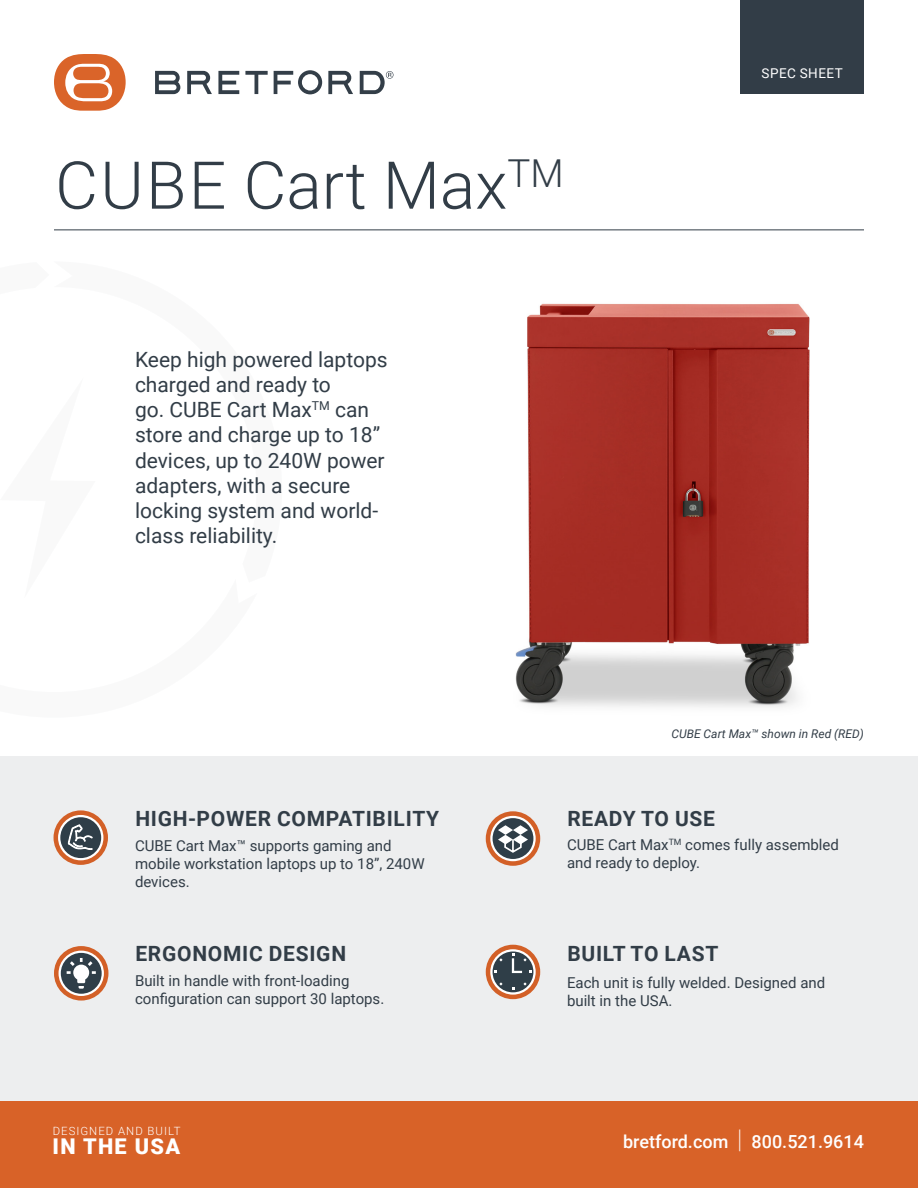
<style>
.page{position:relative;width:918px;height:1188px;background:#fff}
.page>*{position:absolute;margin:0;border:0;box-sizing:border-box;transform-origin:0 0}
.t1{font:300 66px "Roboto";letter-spacing:.01em;color:#323d47}
.t2{font:900 21.75px "Roboto";letter-spacing:.06em;color:#fff}
.t3{font:21px/25.2px "Roboto";color:#323d47}
.t4{font:700 21px "Roboto";letter-spacing:.035em;color:#323d47}
.t5{font:500 18px "Roboto";color:#fff}
.t6{font:15px/18px "Roboto";color:#323d47}
.t7{font:13.5px "Roboto";letter-spacing:.035em;color:#fff}
.t8{font:italic 12px "Roboto";color:#323d47}
.t9{font:300 11.4px "Roboto";letter-spacing:.09em;color:#fff}
.s1{font-weight:300;font-size:25.8px}
</style>
<div class="page">
<svg style="left:187px;top:71px;width:25px;height:23px"></svg>
<svg style="left:274px;top:70px;width:48px;height:24px"></svg>
<svg style="left:218px;top:71px;width:21px;height:23px"></svg>
<svg style="left:245px;top:71px;width:23px;height:23px"></svg>
<svg style="left:155px;top:71px;width:25px;height:23px"></svg>
<svg style="left:328px;top:71px;width:25px;height:23px"></svg>
<svg style="left:54px;top:54px;width:72px;height:57px"></svg>
<svg style="left:360px;top:71px;width:33px;height:23px"></svg>
<div style="left:740px;top:0;width:124px;height:94px;background:#323d47"></div>
<div style="left:0;top:756px;width:918px;height:346px;background:#edeeef"></div>
<hr style="left:54px;top:230px;width:810px;height:1px;background:#323d47">
<img style="left:515px;top:303px;width:295px;height:404px">
<svg style="left:54px;top:810px;width:54px;height:55px"></svg>
<svg style="left:58px;top:815px;width:45px;height:45px;background:#837976"></svg>
<div style="left:54px;top:946px;width:54px;height:55px;background:#d36027;border-radius:50%"></div>
<svg style="left:59px;top:951px;width:45px;height:45px"></svg>
<div style="left:486px;top:945px;width:54px;height:54px;background:#d36027;border-radius:50%"></div>
<svg style="left:490px;top:949px;width:46px;height:46px"></svg>
<div style="left:486px;top:811px;width:54px;height:55px;background:#d36027;border-radius:50%"></div>
<svg style="left:490px;top:816px;width:46px;height:45px"></svg>
<div style="left:0;top:1102px;width:918px;height:86px;background:#d86228"></div>
<hr style="left:717px;top:1106px;width:1px;height:37px;background:#fff">
<p class="t1" style="left:55px;top:139px;width:510px">CUBE Cart Max<sup>TM</sup></p>
<p class="t3" style="left:135px;top:346px;width:254px">Keep high powered laptops charged and ready to<br>go. CUBE Cart Max<sup>TM</sup> can store and charge up to 18” devices, up to 240W power adapters, with a secure locking system and world&shy;class reliability.</p>
<p class="t7" style="left:762px;top:63px;width:83px">SPEC SHEET</p>
<p class="t8" style="left:671px;top:725px;width:194px">CUBE Cart Max™ shown in Red (RED)</p>
<p class="t4" style="left:135px;top:804px;width:305px">HIGH-POWER COMPATIBILITY</p>
<p class="t6" style="left:135px;top:836px;width:291px">CUBE Cart Max™ supports gaming and mobile workstation laptops up to 18”, 240W devices.</p>
<p class="t4" style="left:135px;top:939px;width:212px">ERGONOMIC DESIGN</p>
<p class="t6" style="left:135px;top:971px;width:251px">Built in handle with front-loading configuration can support 30 laptops.</p>
<p class="t9" style="left:53px;top:1122px;width:129px">DESIGNED AND BUILT</p>
<p class="t2" style="left:53px;top:1131px;width:129px">IN THE USA</p>
<p class="t4" style="left:567px;top:804px;width:149px">READY TO USE</p>
<p class="t6" style="left:567px;top:835px;width:274px">CUBE Cart Max<sup>TM</sup> comes fully assembled and ready to deploy.</p>
<p class="t4" style="left:567px;top:939px;width:153px">BUILT TO LAST</p>
<p class="t6" style="left:567px;top:973px;width:260px">Each unit is fully welded. Designed and built in the USA.</p>
<p class="t5" style="left:623px;top:1129px;width:242px">bretford.com <span class="s1">|</span> 800.521.9614</p>
</div>
